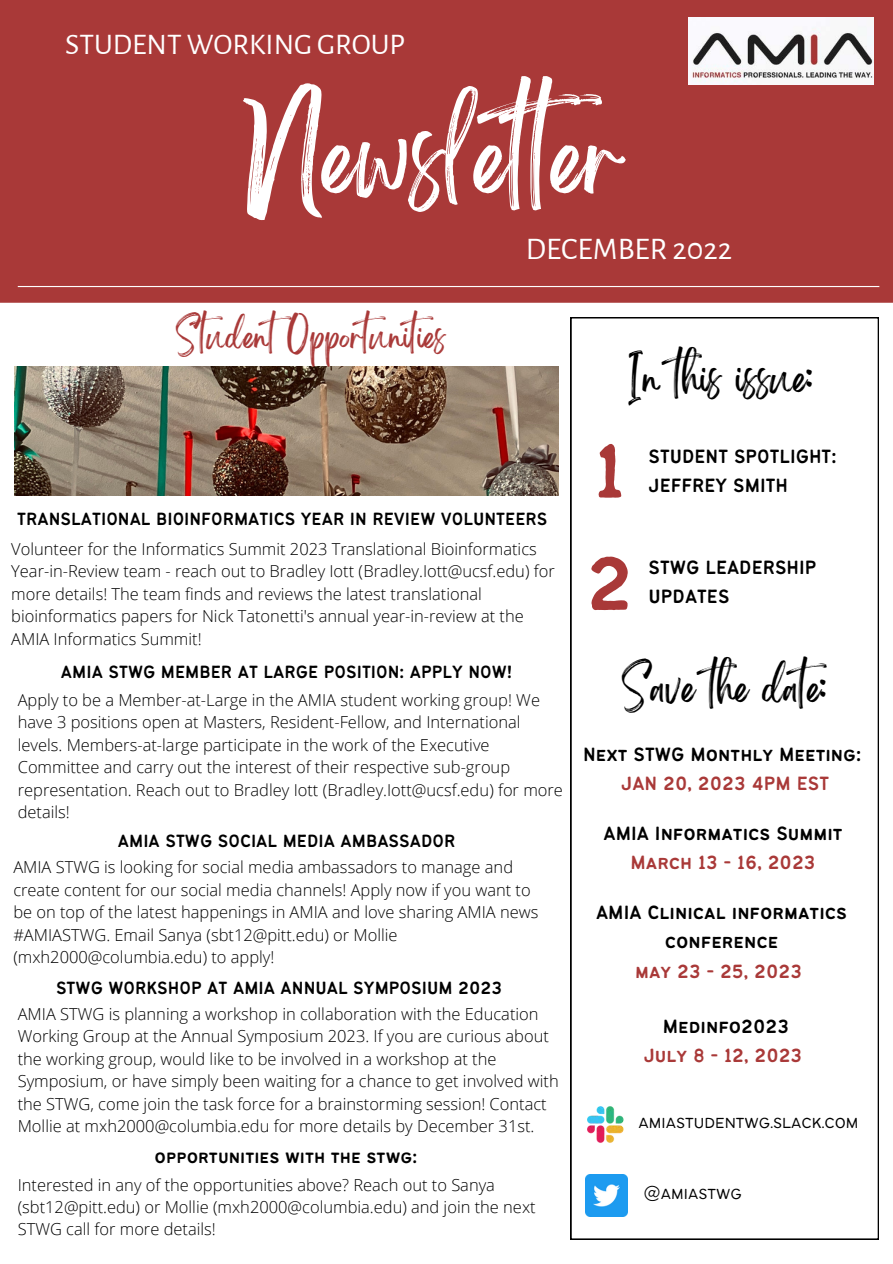
<style>
.page{position:relative;width:893px;height:1264px;background:#fff}
.page>*{position:absolute;margin:0;border:0;box-sizing:border-box;transform-origin:0 0}
.t1{font:88.35px "Brightwall";color:#fff}
.t2{font:84px/112.5px "Bantayog";color:#a93938}
.t3{font:34.5px "Brightwall";color:#000}
.t4{font:31.5px "Alegreya Sans";color:#fff}
.t5{font:30px "Alegreya Sans";color:#fff}
.t6{font:28.5px "Brightwall";color:#a93938}
.t7{font:21.15px/29.2px "Bantayog";color:#000}
.t8{font:21.15px "Bantayog";color:#a93938}
.t9{font:19.65px "Bantayog";color:#000}
.t10{font:19.5px "Bantayog";color:#000}
.t11{font:300 19.2px "Bantayog";color:#000}
.t12{font:300 16.5px/22.5px "Open Sans";color:#000}
</style>
<div class="page">
<div style="left:0;top:0;width:892px;height:303px;background:#a93938"></div>
<img style="left:688px;top:18px;width:185px;height:66px">
<svg style="left:570px;top:317px;width:308px;height:922px"></svg>
<img style="left:580px;top:1094px;width:51px;height:58px">
<img style="left:585px;top:1174px;width:42px;height:41px">
<hr style="left:18px;top:286px;width:861px;height:1px;background:#fff">
<img style="left:15px;top:366px;width:543px;height:130px">
<h3 class="t5" style="left:65px;top:30px;width:341px">STUDENT WORKING GROUP</h3>
<h1 class="t1" style="left:245px;top:126px;width:389px">Newsletter</h1>
<h3 class="t4" style="left:525px;top:234px;width:208px">DECEMBER 2022</h3>
<h3 class="t6" style="left:176px;top:326px;width:271px">StudentOpportunities</h3>
<p class="t10" style="left:17px;top:511px;width:532px">TRANSLATIONAL BIOINFORMATICS YEAR IN REVIEW VOLUNTEERS</p>
<p class="t12" style="left:11px;top:537px;width:545px">Volunteer for the Informatics Summit 2023 Translational Bioinformatics Year-in-Review team - reach out to Bradley Iott (Bradley.Iott@ucsf.edu) for more details! The team finds and reviews the latest translational bioinformatics papers for Nick Tatonetti's annual year-in-review at the AMIA Informatics Summit!</p>
<p class="t10" style="left:61px;top:664px;width:453px">AMIA STWG MEMBER AT LARGE POSITION: APPLY NOW!</p>
<p class="t12" style="left:18px;top:688px;width:546px">Apply to be a Member-at-Large in the AMIA student working group! We have 3 positions open at Masters, Resident-Fellow, and International levels. Members-at-large participate in the work of the Executive Committee and carry out the interest of their respective sub-group representation. Reach out to Bradley Iott (Bradley.Iott@ucsf.edu) for more details!</p>
<p class="t10" style="left:118px;top:833px;width:339px">AMIA STWG SOCIAL MEDIA AMBASSADOR</p>
<p class="t12" style="left:13px;top:855px;width:526px">AMIA STWG is looking for social media ambassadors to manage and create content for our social media channels! Apply now if you want to be on top of the latest happenings in AMIA and love sharing AMIA news #AMIASTWG. Email Sanya (sbt12@pitt.edu) or Mollie (mxh2000@columbia.edu) to apply!</p>
<p class="t10" style="left:56px;top:980px;width:447px">STWG WORKSHOP AT AMIA ANNUAL SYMPOSIUM 2023</p>
<p class="t12" style="left:18px;top:1002px;width:542px">AMIA STWG is planning a workshop in collaboration with the Education Working Group at the Annual Symposium 2023. If you are curious about the working group, would like to be involved in a workshop at the Symposium, or have simply been waiting for a chance to get involved with the STWG, come join the task force for a brainstorming session! Contact Mollie at mxh2000@columbia.edu for more details by December 31st.</p>
<p class="t9" style="left:154px;top:1149px;width:264px">opportunities with the stwg:</p>
<p class="t12" style="left:18px;top:1172px;width:519px">Interested in any of the opportunities above? Reach out to Sanya (sbt12@pitt.edu) or Mollie (mxh2000@columbia.edu) and join the next<br>STWG call for more details!</p>
<h3 class="t3" style="left:629px;top:366px;width:187px">In this issue:</h3>
<h2 class="t2" style="left:586px;top:420px;width:49px">1<br>2</h2>
<p class="t7" style="left:648px;top:443px;width:189px">STUDENT SPOTLIGHT:<br>JEFFREY SMITH</p>
<p class="t7" style="left:648px;top:554px;width:169px">STWG LEADERSHIP<br>UPDATES</p>
<h3 class="t3" style="left:621px;top:676px;width:219px">Save the date:</h3>
<p class="t7" style="left:583px;top:741px;width:279px">Next STWG Monthly Meeting:</p>
<p class="t8" style="left:621px;top:775px;width:209px">JAN 20, 2023 4PM EST</p>
<p class="t7" style="left:603px;top:820px;width:241px">AMIA Informatics Summit</p>
<p class="t8" style="left:630px;top:854px;width:186px">March 13 - 16, 2023</p>
<p class="t7" style="left:596px;top:899px;width:252px;text-align:center">AMIA Clinical informatics conference</p>
<p class="t8" style="left:635px;top:962px;width:168px">may 23 - 25, 2023</p>
<p class="t7" style="left:662px;top:1013px;width:128px">Medinfo2023</p>
<p class="t8" style="left:643px;top:1047px;width:160px">July 8 - 12, 2023</p>
<p class="t11" style="left:638px;top:1114px;width:221px">amiastudentwg.slack.com</p>
<p class="t11" style="left:643px;top:1185px;width:100px">@amiastwg</p>
</div>
